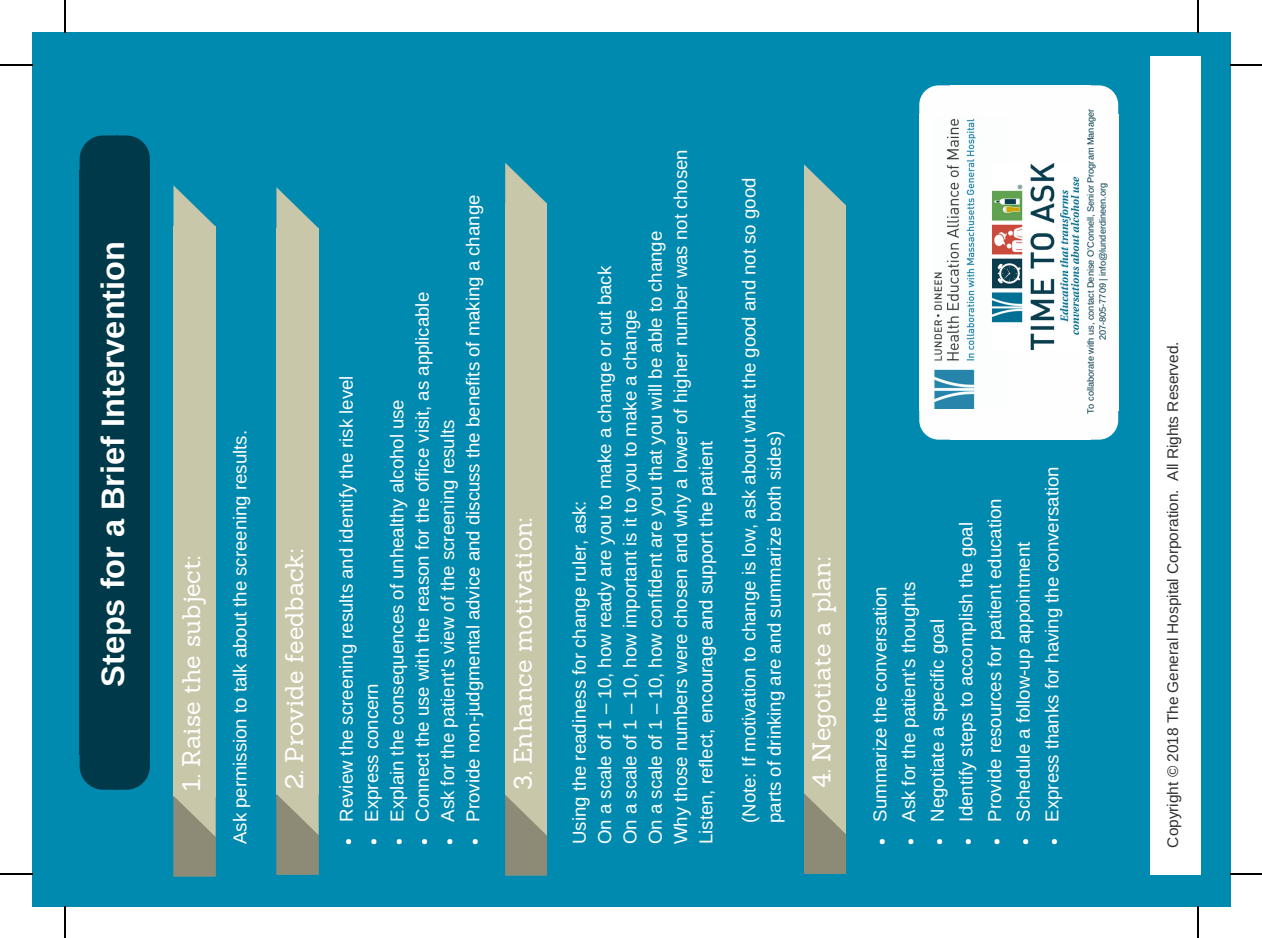
<style>
.page{position:relative;width:1262px;height:938px;background:#fff}
.page>*{position:absolute;margin:0;border:0;box-sizing:border-box;transform-origin:0 0}
.t1{font:700 32.4px "Arimo";color:#fff}
.t2{font:24.97px "Sanchez";color:#fff}
.t3{font:18.68px/25.2px "Arimo";color:#fff}
.t4{font:15.53px "Arimo";color:#303030}
.t5{font:9.22px/11.7px "Arimo";color:#003a4a;text-align:center}
</style>
<div class="page">
<div style="left:32px;top:32px;width:1198px;height:874px;background:#008ab0"></div>
<div style="left:1150px;top:57px;width:51px;height:818px;background:#fff"></div>
<div style="left:80px;top:170px;width:38px;height:584px;background:#003a4a"></div>
<div style="left:116px;top:170px;width:34px;height:584px;background:#003a4a"></div>
<svg style="left:80px;top:754px;width:70px;height:35px;background:#004052"></svg>
<svg style="left:80px;top:135px;width:70px;height:35px;background:#004254"></svg>
<svg style="left:919px;top:85px;width:31px;height:29px"></svg>
<div style="left:950px;top:85px;width:141px;height:30px;background:#fefefe"></div>
<div style="left:950px;top:114px;width:141px;height:296px;background:#fefefe"></div>
<div style="left:919px;top:114px;width:32px;height:296px;background:#fefefe"></div>
<svg style="left:919px;top:410px;width:31px;height:29px"></svg>
<div style="left:950px;top:409px;width:141px;height:30px;background:#fefefe"></div>
<div style="left:1090px;top:114px;width:28px;height:296px;background:#fefefe"></div>
<svg style="left:1091px;top:410px;width:27px;height:29px"></svg>
<svg style="left:1091px;top:85px;width:27px;height:29px"></svg>
<img style="left:934px;top:118px;width:42px;height:290px">
<img style="left:992px;top:164px;width:86px;height:185px">
<svg style="left:879px;top:839px;width:5px;height:5px"></svg>
<svg style="left:908px;top:839px;width:5px;height:5px"></svg>
<svg style="left:937px;top:839px;width:5px;height:5px"></svg>
<svg style="left:965px;top:839px;width:6px;height:5px"></svg>
<svg style="left:994px;top:839px;width:5px;height:5px"></svg>
<svg style="left:1023px;top:839px;width:5px;height:5px"></svg>
<svg style="left:1052px;top:839px;width:5px;height:5px"></svg>
<div style="left:173px;top:226px;width:42px;height:570px;background:#c9c7a9"></div>
<svg style="left:173px;top:185px;width:42px;height:41px"></svg>
<svg style="left:173px;top:796px;width:42px;height:80px;background:#9a9983"></svg>
<div style="left:276px;top:228px;width:42px;height:566px;background:#c9c7a9"></div>
<svg style="left:276px;top:187px;width:42px;height:41px"></svg>
<svg style="left:276px;top:794px;width:42px;height:80px;background:#9a9a83"></svg>
<svg style="left:346px;top:839px;width:5px;height:5px"></svg>
<svg style="left:371px;top:839px;width:5px;height:5px"></svg>
<svg style="left:397px;top:839px;width:5px;height:5px"></svg>
<svg style="left:422px;top:839px;width:5px;height:5px"></svg>
<svg style="left:447px;top:839px;width:5px;height:5px"></svg>
<svg style="left:472px;top:839px;width:6px;height:5px"></svg>
<div style="left:505px;top:203px;width:42px;height:592px;background:#c9c7a9"></div>
<svg style="left:505px;top:163px;width:42px;height:40px"></svg>
<svg style="left:505px;top:795px;width:42px;height:80px;background:#9b9a83"></svg>
<div style="left:804px;top:205px;width:41px;height:588px;background:#c9c7a9"></div>
<svg style="left:804px;top:164px;width:41px;height:41px"></svg>
<svg style="left:804px;top:793px;width:41px;height:80px;background:#9c9a82"></svg>
<hr style="left:64px;top:0;width:2px;height:32px;background:#000">
<hr style="left:0;top:64px;width:32px;height:2px;background:#000">
<hr style="left:1196px;top:0;width:2px;height:32px;background:#000">
<hr style="left:1230px;top:64px;width:32px;height:2px;background:#000">
<hr style="left:1196px;top:906px;width:2px;height:32px;background:#000">
<hr style="left:1230px;top:872px;width:32px;height:2px;background:#000">
<hr style="left:64px;top:906px;width:2px;height:32px;background:#000">
<hr style="left:0;top:872px;width:32px;height:2px;background:#000">
<h1 class="t1" style="left:95px;top:687px;width:447px;rotate:-90deg">Steps for a Brief Intervention</h1>
<h2 class="t2" style="left:175px;top:791px;width:236px;rotate:-90deg">1. Raise the subject:</h2>
<p class="t3" style="left:227px;top:844px;width:415px;rotate:-90deg">Ask permission to talk about the screening results.</p>
<h2 class="t2" style="left:278px;top:789px;width:242px;rotate:-90deg">2. Provide feedback:</h2>
<p class="t3" style="left:334px;top:821px;width:628px;rotate:-90deg">Review the screening results and identify the risk level<br>Express concern<br>Explain the consequences of unhealthy alcohol use<br>Connect the use with the reason for the office visit, as applicable<br>Ask for the patient's view of the screening results<br>Provide non-judgmental advice and discuss the benefits of making a change</p>
<h2 class="t2" style="left:506px;top:790px;width:274px;rotate:-90deg">3. Enhance motivation:</h2>
<p class="t3" style="left:566px;top:844px;width:696px;rotate:-90deg">Using the readiness for change ruler, ask:<br>On a scale of 1 – 10, how ready are you to make a change or cut back<br>On a scale of 1 – 10, how important is it to you to make a change<br>On a scale of 1 – 10, how confident are you that you will be able to change<br>Why those numbers were chosen and why a lower of higher number was not chosen Listen, reflect, encourage and support the patient</p>
<p class="t3" style="left:736px;top:823px;width:646px;rotate:-90deg">(Note: If motivation to change is low, ask about what the good and not so good parts of drinking are and summarize both sides)</p>
<h2 class="t2" style="left:805px;top:788px;width:233px;rotate:-90deg">4. Negotiate a plan:</h2>
<p class="t3" style="left:865px;top:821px;width:356px;line-height:28.8px;rotate:-90deg">Summarize the conversation<br>Ask for the patient’s thoughts<br>Negotiate a specific goal<br>Identify steps to accomplish the goal Provide resources for patient education Schedule a follow-up appointment<br>Express thanks for having the conversation</p>
<p class="t5" style="left:1084px;top:414px;width:307px;rotate:-90deg">To collaborate with us, contact Denise O’Connell, Senior Program Manager<br>207-805-7709 | info@lunderdineen.org</p>
<p class="t4" style="left:1164px;top:847px;width:507px;rotate:-90deg">Copyright © 2018 The General Hospital Corporation. All Rights Reserved.</p>
</div>
